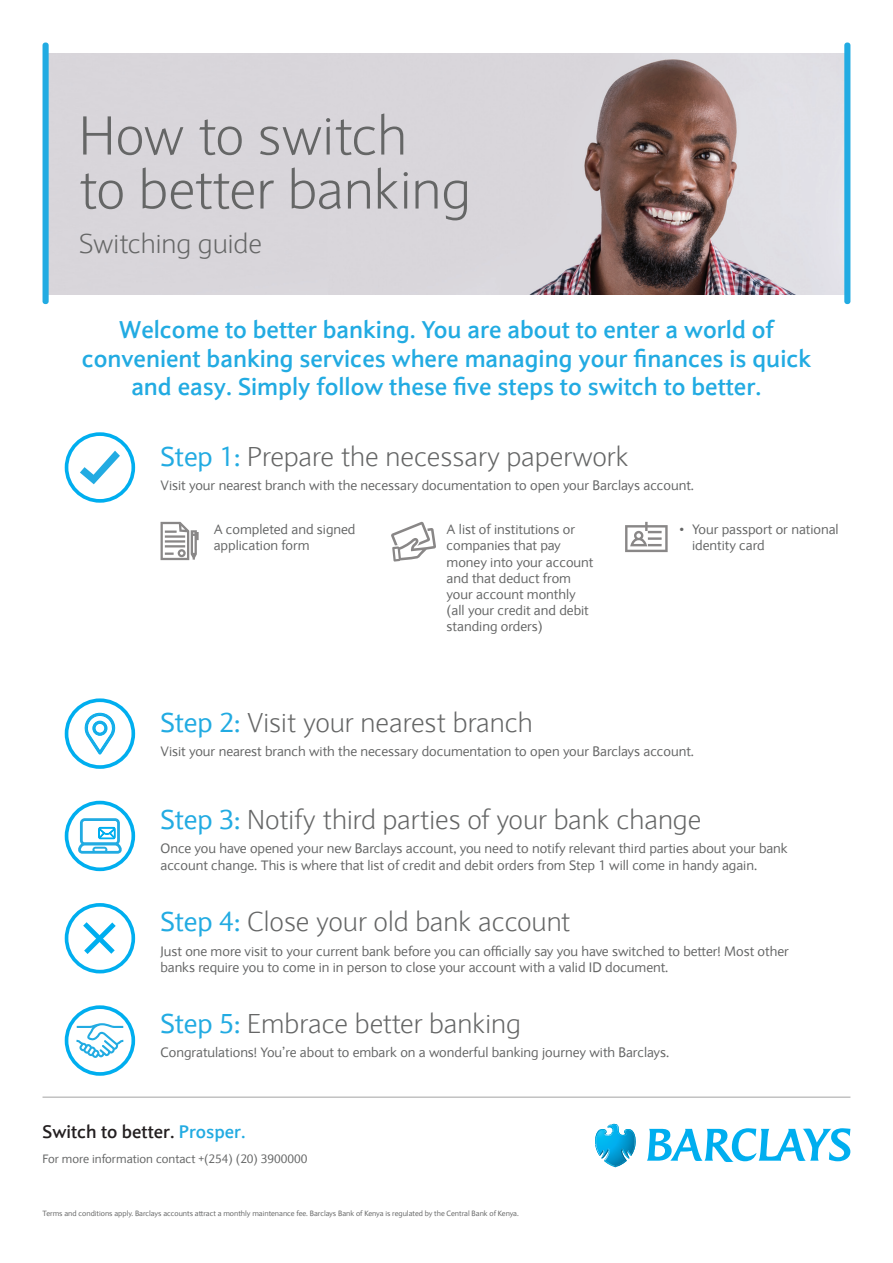
<style>
.page{position:relative;width:893px;height:1263px;background:#fff}
.page>*{position:absolute;margin:0;border:0;box-sizing:border-box;transform-origin:0 0}
.t1{font:300 54px/54px "Expert Sans";color:#656666}
.t2{font:300 27px "Expert Sans";color:#656666}
.t3{font:700 24px/28.5px "Expert Sans";color:#22abe2;text-align:center}
.t4{font:700 18px "Expert Sans";color:#231f20}
.t5{font:13.5px/16.2px "Expert Sans";color:#656666}
.t6{font:12px "Expert Sans";color:#656666}
.t7{font:7.5px "Expert Sans";color:#656666}
.s1{font-weight:400;color:#22abe2}
.s2{color:#22abe2}
</style>
<div class="page">
<img style="left:49px;top:53px;width:795px;height:241px">
<svg style="left:647px;top:1128px;width:203px;height:34px"></svg>
<svg style="left:595px;top:1124px;width:41px;height:43px"></svg>
<div style="left:43px;top:43px;width:6px;height:261px;background:#22abe2;border-radius:3px"></div>
<div style="left:844px;top:43px;width:6px;height:261px;background:#22abe2;border-radius:3px"></div>
<div style="left:65px;top:432px;width:70px;height:71px;border:4px solid #00aeef;border-radius:50%"></div>
<svg style="left:80px;top:451px;width:40px;height:33px"></svg>
<svg style="left:161px;top:522px;width:38px;height:38px"></svg>
<svg style="left:391px;top:522px;width:45px;height:39px"></svg>
<svg style="left:625px;top:522px;width:43px;height:30px"></svg>
<div style="left:65px;top:698px;width:70px;height:71px;border:4px solid #00aeef;border-radius:50%"></div>
<svg style="left:84px;top:713px;width:32px;height:42px"></svg>
<div style="left:65px;top:801px;width:70px;height:70px;border:4px solid #00aeef;border-radius:50%"></div>
<svg style="left:78px;top:818px;width:44px;height:36px"></svg>
<div style="left:65px;top:903px;width:70px;height:70px;border:4px solid #00aeef;border-radius:50%"></div>
<svg style="left:83px;top:922px;width:33px;height:32px"></svg>
<div style="left:65px;top:1005px;width:70px;height:71px;border:4px solid #00aeef;border-radius:50%"></div>
<svg style="left:76px;top:1023px;width:47px;height:35px"></svg>
<hr style="left:43px;top:1097px;width:807px;height:1px;background:#a4a3a3">
<h1 class="t1" style="left:79px;top:108px;width:394px">How to switch<br>to better banking</h1>
<h2 class="t2" style="left:79px;top:227px;width:185px">Switching guide</h2>
<h3 class="t3" style="left:82px;top:315px;width:731px">Welcome to better banking. You are about to enter a world of convenient banking services where managing your finances is quick and easy. Simply follow these five steps to switch to better.</h3>
<h2 class="t2" style="left:161px;top:440px;width:470px"><span class="s1">Step 1:</span> Prepare the necessary paperwork</h2>
<p class="t5" style="left:161px;top:477px;width:535px">Visit your nearest branch with the necessary documentation to open your Barclays account.</p>
<p class="t5" style="left:214px;top:521px;width:143px">A completed and signed application form</p>
<p class="t5" style="left:447px;top:521px;width:148px">A list of institutions or companies that pay money into your account and that deduct from your account monthly (all your credit and debit standing orders)</p>
<p class="t5" style="left:692px;top:521px;width:148px;text-indent:-13px">• Your passport or national identity card</p>
<h2 class="t2" style="left:161px;top:706px;width:374px"><span class="s1">Step 2:</span> Visit your nearest branch</h2>
<p class="t5" style="left:161px;top:743px;width:535px">Visit your nearest branch with the necessary documentation to open your Barclays account.</p>
<h2 class="t2" style="left:161px;top:803px;width:542px"><span class="s1">Step 3:</span> Notify third parties of your bank change</h2>
<p class="t5" style="left:161px;top:840px;width:629px">Once you have opened your new Barclays account, you need to notify relevant third parties about your bank account change. This is where that list of credit and debit orders from Step 1 will come in handy again.</p>
<h2 class="t2" style="left:161px;top:905px;width:411px"><span class="s1">Step 4:</span> Close your old bank account</h2>
<p class="t5" style="left:161px;top:942px;width:630px">Just one more visit to your current bank before you can officially say you have switched to better! Most other banks require you to come in in person to close your account with a valid ID document.</p>
<h2 class="t2" style="left:161px;top:1007px;width:362px"><span class="s1">Step 5:</span> Embrace better banking</h2>
<p class="t5" style="left:161px;top:1044px;width:510px">Congratulations! You’re about to embark on a wonderful banking journey with Barclays.</p>
<h3 class="t4" style="left:43px;top:1119px;width:205px">Switch to better. <span class="s2">Prosper.</span></h3>
<p class="t6" style="left:43px;top:1151px;width:266px">For more information contact +(254) (20) 3900000</p>
<p class="t7" style="left:43px;top:1208px;width:478px">Terms and conditions apply. Barclays accounts attract a monthly maintenance fee. Barclays Bank of Kenya is regulated by the Central Bank of Kenya.</p>
</div>
